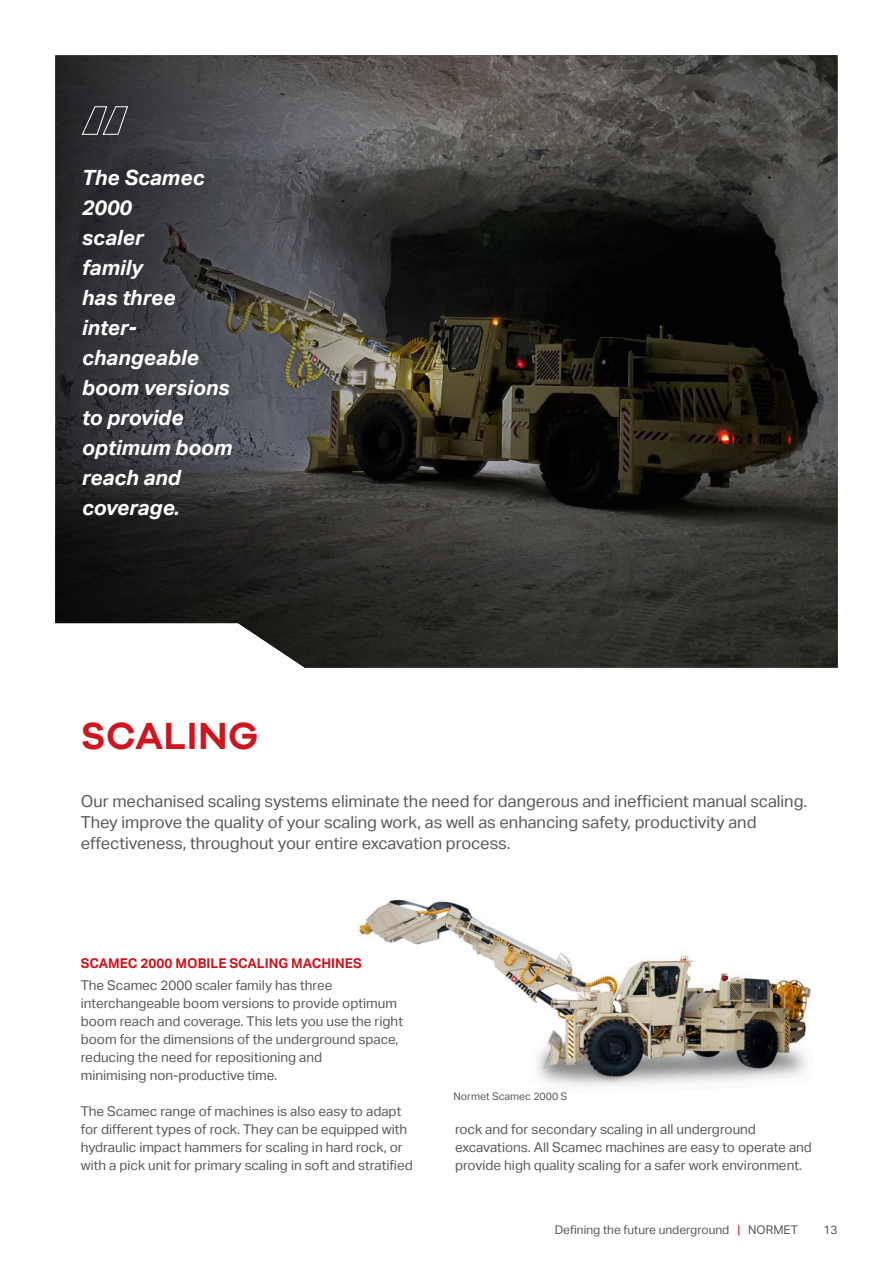
<style>
.page{position:relative;width:893px;height:1263px;background:#fff}
.page>*{position:absolute;margin:0;border:0;box-sizing:border-box;transform-origin:0 0}
.Process_name_26_30{font:600 39px "Galano Grotesque";letter-spacing:.01em;color:#cf151d}
.Process_caption_14_2{font:italic 700 21px/30px "Aktiv Grotesk";color:#fff}
.Intro_text_Regular_1{font:16.5px/21px "Aktiv Grotesk";color:#57585a}
.Subheader_9_12_Bold{font:13.5px/18px "Aktiv Grotesk";color:#57585a}
.Subheader_9_12_Bold-2{font:700 13.5px "Aktiv Grotesk";color:#cf151d}
.t1{font:12px "Aktiv Grotesk";color:#57585a}
.Body_text_9_12_Regul{font:10.5px "Aktiv Grotesk";color:#57585a}
.s1{color:#cf151d}
</style>
<div class="page">
<svg style="left:55px;top:55px;width:783px;height:613px;background:#393836"></svg>
<img style="left:358px;top:899px;width:453px;height:187px">
<svg style="left:81px;top:106px;width:48px;height:29px"></svg>
<p class="Process_caption_14_2" style="left:82px;top:163px;width:152px">The Scamec<br>2000<br>scaler<br>family<br>has three inter&shy;changeable boom versions to provide optimum boom reach and coverage.</p>
<p class="Process_name_26_30" style="left:81px;top:712px;width:179px">SCALING</p>
<p class="Intro_text_Regular_1" style="left:81px;top:791px;width:728px">Our mechanised scaling systems eliminate the need for dangerous and inefficient manual scaling.<br>They improve the quality of your scaling work, as well as enhancing safety, productivity and effectiveness, throughout your entire excavation process.</p>
<p class="Subheader_9_12_Bold-2" style="left:81px;top:955px;width:283px">SCAMEC 2000 MOBILE SCALING MACHINES</p>
<p class="Subheader_9_12_Bold" style="left:81px;top:976px;width:324px">The Scamec 2000 scaler family has three interchangeable boom versions to provide optimum boom reach and coverage. This lets you use the right boom for the dimensions of the underground space, reducing the need for repositioning and<br>minimising non-productive time.</p>
<p class="Subheader_9_12_Bold" style="left:81px;top:1102px;width:334px">The Scamec range of machines is also easy to adapt for different types of rock. They can be equipped with hydraulic impact hammers for scaling in hard rock, or with a pick unit for primary scaling in soft and stratified</p>
<p class="Body_text_9_12_Regul" style="left:453px;top:1090px;width:115px">Normet Scamec 2000 S</p>
<p class="Subheader_9_12_Bold" style="left:455px;top:1120px;width:358px">rock and for secondary scaling in all underground excavations. All Scamec machines are easy to operate and provide high quality scaling for a safer work environment.</p>
<p class="t1" style="left:555px;top:1223px;width:245px">Defining the future underground <span class="s1">|</span> NORMET</p>
<p class="t1" style="left:823px;top:1223px;width:16px">13</p>
</div>
